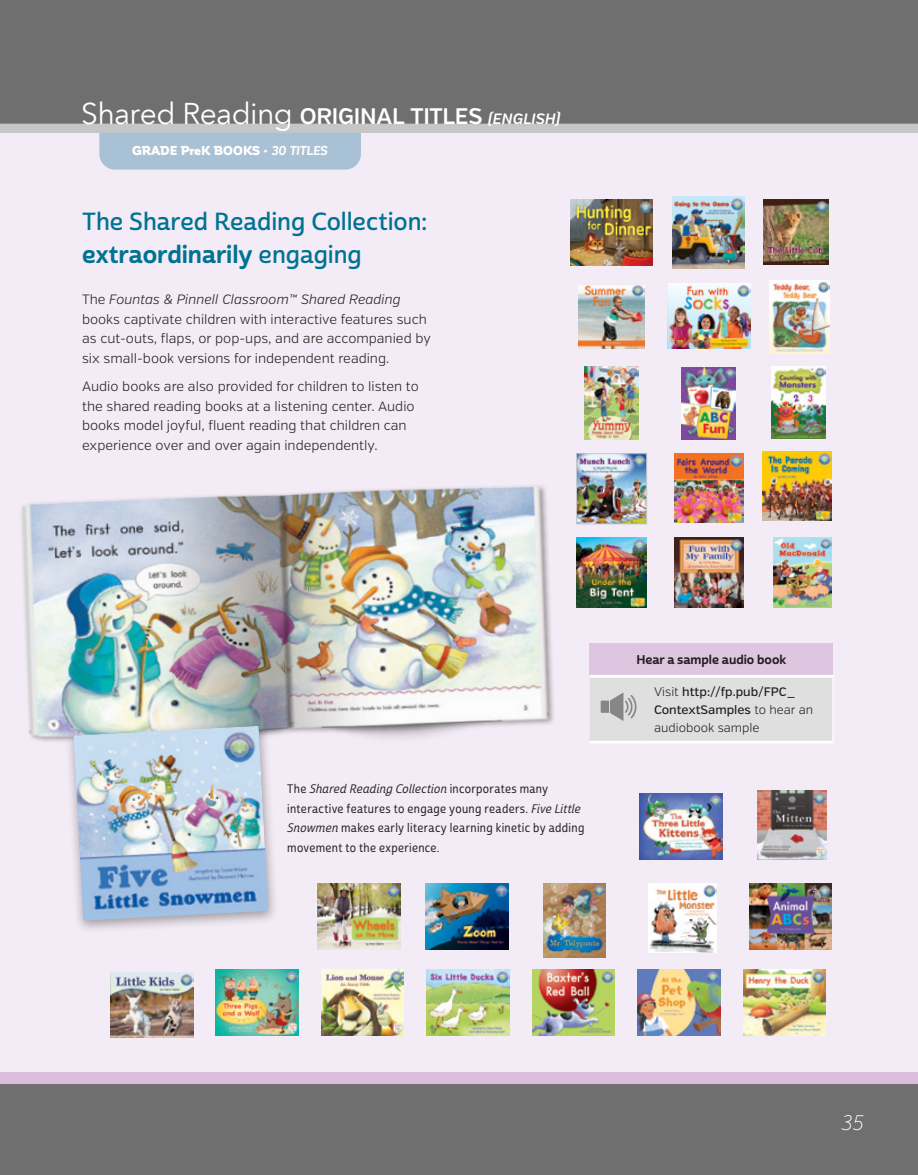
<style>
.page{position:relative;width:918px;height:1175px;background:#fff}
.page>*{position:absolute;margin:0;border:0;box-sizing:border-box;transform-origin:0 0}
.t1{font:24px "Cabrito Sans Nor Dem";letter-spacing:-.005em;color:#007392}
.t2{font:24px "Cabrito Sans Nor Bol";color:#007392}
.t3{font:600 22.5px "Verb";letter-spacing:-.01em;color:#fff}
.t4{font:italic 200 21px "Verb Cond";color:#fff}
.t5{font:300 13.5px/19.5px "Verb";color:#231f20}
.t6{font:900 12.75px "Corporative Soft";letter-spacing:.005em;color:#fff}
.t7{font:500 12.3px/17.7px "Verb";color:#231f20}
.t8{font:12.3px "Cabrito Sans Nor Bol";color:#231f20}
.t9{font:12px/19.5px "Cabrito Sans Con Med";letter-spacing:.025em;color:#231f20}
.t10{font:12px "Cabrito Sans Con Med It";letter-spacing:.015em;color:#231f20}
.s1{font-family:"Avenir Next LT Pro";font-weight:400;font-size:30px}
.s2{font-style:italic;font-size:15px}
.s3{font-weight:500}
.s4{font-weight:700;font-style:italic}
.s5{font-family:"Cabrito Sans Nor Dem"}
.s6{font-style:italic}
.s7{font-family:"Cabrito Sans Con Med"}
.s8{font-family:"Cabrito Sans Con Med It"}
.s9{font-weight:300}
</style>
<div class="page">
<div style="left:0;top:0;width:918px;height:1073px;background:#f3ebf5"></div>
<div style="left:0;top:0;width:918px;height:127px;background:#706f6f"></div>
<div style="left:0;top:1084px;width:918px;height:90px;background:#706f6f"></div>
<div style="left:99px;top:133px;width:262px;height:37px;background:#a9c1d5"></div>
<div style="left:0;top:1072px;width:918px;height:12px;background:#dabddb"></div>
<div style="left:0;top:124px;width:918px;height:9px;background:#c7c6c6"></div>
<img style="left:21px;top:485px;width:556px;height:257px">
<div style="left:65px;top:719px;width:214px;height:215px;background:#231f20;opacity:.4"></div>
<img style="left:73px;top:725px;width:195px;height:195px">
<div style="left:590px;top:643px;width:243px;height:33px;background:#dec6e0"></div>
<hr style="left:590px;top:675px;width:52px;height:2px;background:#fff">
<hr style="left:642px;top:675px;width:192px;height:2px;background:#fff">
<hr style="left:590px;top:740px;width:52px;height:3px;background:#fff">
<hr style="left:642px;top:740px;width:192px;height:3px;background:#fff">
<hr style="left:832px;top:677px;width:2px;height:63px;background:#fff">
<div style="left:590px;top:678px;width:243px;height:63px;background:#e0dfdf"></div>
<img style="left:639px;top:794px;width:83px;height:65px">
<img style="left:544px;top:883px;width:61px;height:74px">
<img style="left:216px;top:970px;width:83px;height:65px">
<img style="left:532px;top:970px;width:83px;height:65px">
<img style="left:758px;top:790px;width:68px;height:69px">
<img style="left:648px;top:883px;width:69px;height:69px">
<img style="left:321px;top:970px;width:83px;height:65px">
<img style="left:638px;top:970px;width:82px;height:65px">
<img style="left:318px;top:883px;width:82px;height:66px">
<img style="left:749px;top:883px;width:83px;height:66px">
<img style="left:427px;top:970px;width:82px;height:65px">
<img style="left:743px;top:970px;width:83px;height:65px">
<img style="left:674px;top:453px;width:69px;height:70px">
<img style="left:426px;top:883px;width:82px;height:66px">
<img style="left:110px;top:972px;width:83px;height:65px">
<img style="left:673px;top:196px;width:72px;height:72px">
<img style="left:584px;top:366px;width:55px;height:73px">
<img style="left:570px;top:200px;width:83px;height:65px">
<img style="left:762px;top:451px;width:70px;height:70px">
<img style="left:770px;top:281px;width:60px;height:72px">
<img style="left:763px;top:199px;width:66px;height:66px">
<img style="left:682px;top:367px;width:54px;height:72px">
<img style="left:577px;top:538px;width:69px;height:69px">
<img style="left:579px;top:285px;width:65px;height:64px">
<img style="left:771px;top:366px;width:54px;height:72px">
<img style="left:674px;top:538px;width:69px;height:69px">
<img style="left:667px;top:283px;width:83px;height:66px">
<img style="left:578px;top:455px;width:67px;height:67px">
<div style="left:576px;top:453px;width:71px;height:71px;border:1px solid #c7c8ca"></div>
<img style="left:773px;top:538px;width:58px;height:69px">
<h2 class="t3" style="left:81px;top:102px;width:481px"><span class="s1">Shared Reading</span> ORIGINAL TITLES <span class="s2">(ENGLISH)</span></h2>
<p class="t6" style="left:132px;top:143px;width:197px">GRADE PreK BOOKS <span class="s3">•</span> <span class="s4">30 TITLES</span></p>
<h1 class="t1" style="left:82px;top:207px;width:347px">The Shared Reading Collection:</h1>
<h1 class="t2" style="left:82px;top:239px;width:281px">extraordinarily <span class="s5">engaging</span></h1>
<p class="t5" style="left:82px;top:290px;width:350px">The <span class="s6">Fountas &amp; Pinnell Classroom™ Shared Reading </span>books captivate children with interactive features such as cut-outs, flaps, or pop-ups, and are accompanied by six small-book versions for independent reading.</p>
<p class="t5" style="left:82px;top:377px;width:338px">Audio books are also provided for children to listen to the shared reading books at a listening center. Audio books model joyful, fluent reading that children can experience over and over again independently.</p>
<p class="t10" style="left:287px;top:782px;width:263px"><span class="s7">The</span> Shared Reading Collection <span class="s7">incorporates many</span></p>
<p class="t9" style="left:287px;top:799px;width:299px">interactive features to engage young readers. <span class="s8">Five Little<br>Snowmen</span> makes early literacy learning kinetic by adding movement to the experience.</p>
<p class="t8" style="left:636px;top:652px;width:151px">Hear a sample audio book</p>
<p class="t7" style="left:654px;top:683px;width:161px"><span class="s9">Visit</span> http://fp.pub/FPC_<br>ContextSamples <span class="s9">to hear an audiobook sample</span></p>
<h3 class="t4" style="left:841px;top:1110px;width:24px">35</h3>
</div>
